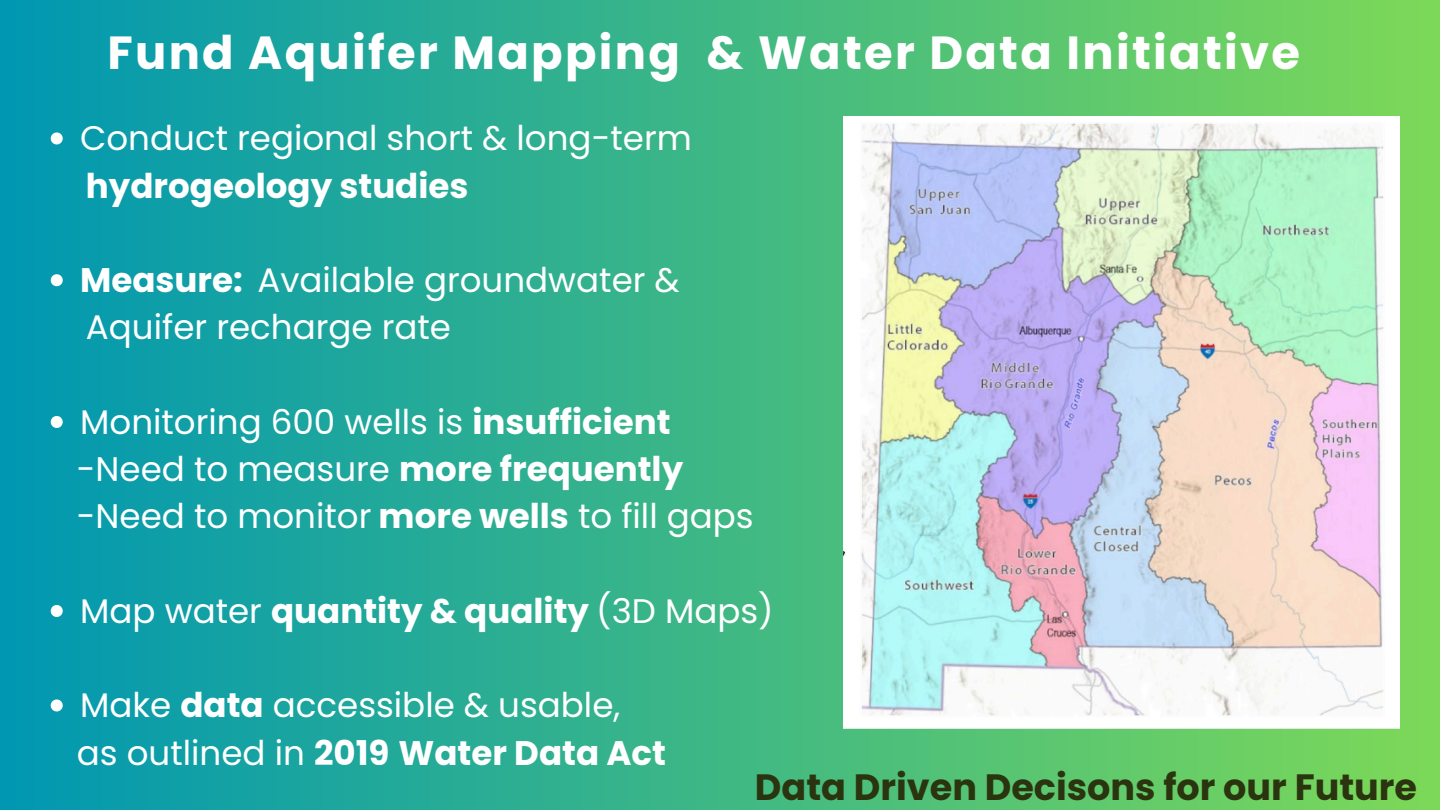
<style>
.page{position:relative;width:1440px;height:810px;background:#fff}
.page>*{position:absolute;margin:0;border:0;box-sizing:border-box;transform-origin:0 0}
.t1{font:700 46.4px "Poppins";letter-spacing:.05em;color:#fff}
.t2{font:700 36.6px "Poppins";color:#2a350f}
.t3{font:34.1px "Poppins";color:#fff}
.t4{font:700 34.1px "Poppins";color:#fff}
.s1{font-weight:700}
.s2{font-weight:400}
</style>
<div class="page">
<div style="left:0;top:0;width:1440px;height:810px;background:linear-gradient(to right,#0097b2,#7fd959)"></div>
<svg style="left:51px;top:132px;width:12px;height:12px"></svg>
<svg style="left:51px;top:274px;width:12px;height:12px"></svg>
<svg style="left:51px;top:416px;width:12px;height:12px"></svg>
<svg style="left:51px;top:605px;width:12px;height:12px"></svg>
<svg style="left:51px;top:699px;width:12px;height:12px"></svg>
<img style="left:843px;top:117px;width:557px;height:612px">
<p class="t1" style="left:107px;top:20px;width:1194px">Fund Aquifer Mapping &amp; Water Data Initiative</p>
<h1 class="t3" style="left:80px;top:115px;width:613px">Conduct regional short &amp; long-term</h1>
<p class="t4" style="left:86px;top:162px;width:384px">hydrogeology studies</p>
<h2 class="t3" style="left:80px;top:256px;width:601px"><span class="s1">Measure:</span> Available groundwater &amp;</h2>
<p class="t3" style="left:86px;top:304px;width:367px">Aquifer recharge rate</p>
<p class="t3" style="left:80px;top:398px;width:592px">Monitoring 600 wells is <span class="s1">insufficient</span></p>
<p class="t3" style="left:77px;top:445px;width:608px">-Need to measure <span class="s1">more frequently</span></p>
<p class="t3" style="left:77px;top:493px;width:678px">-Need to monitor <span class="s1">more wells</span> to fill gaps</p>
<p class="t3" style="left:80px;top:587px;width:695px">Map water <span class="s1">quantity &amp; quality</span> (3D Maps)</p>
<p class="t3" style="left:80px;top:682px;width:542px">Make <span class="s1">data</span> accessible &amp; usable,</p>
<p class="t4" style="left:77px;top:729px;width:591px"><span class="s2">as outlined in</span> 2019 Water Data Act</p>
<h2 class="t2" style="left:755px;top:762px;width:664px">Data Driven Decisons for our Future</h2>
</div>
